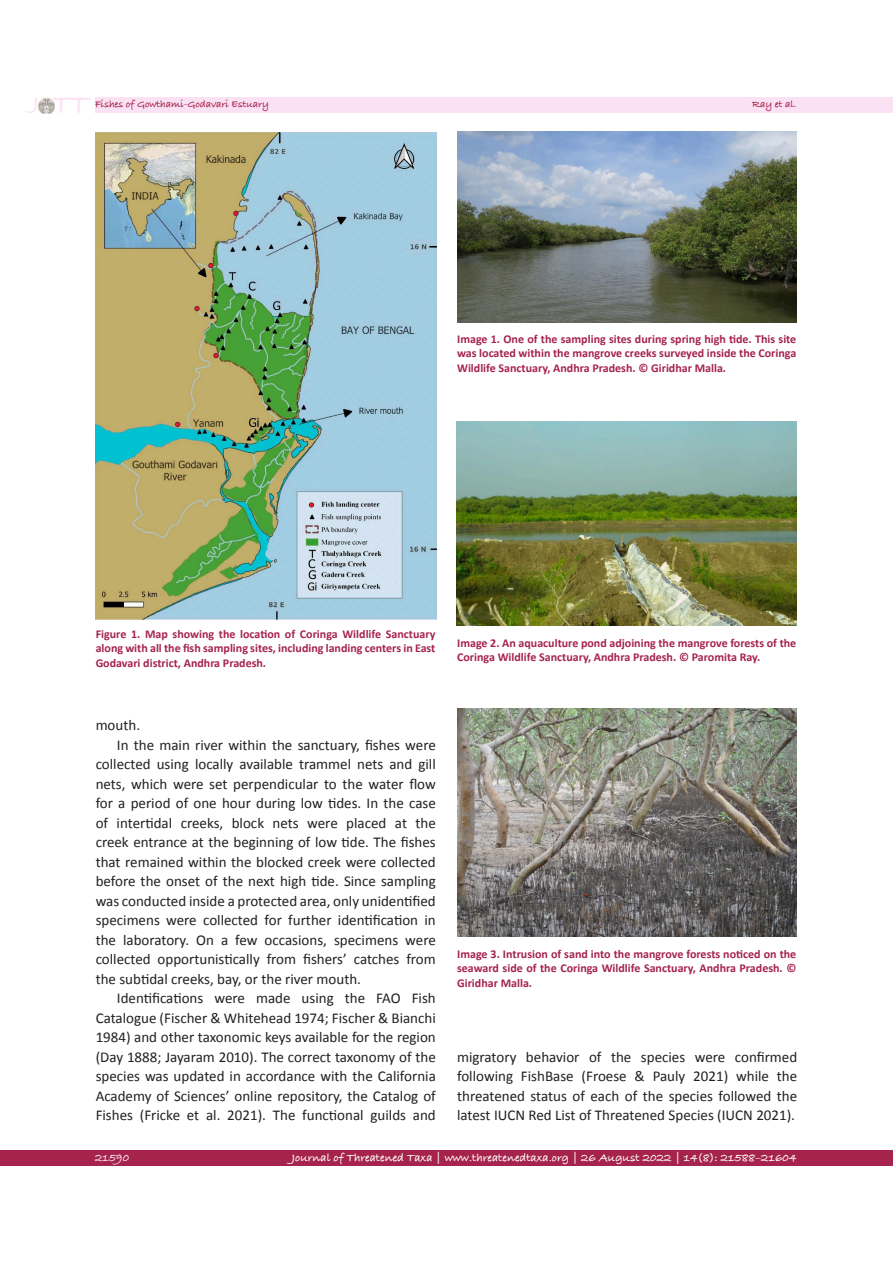
<style>
.page{position:relative;width:893px;height:1263px;background:#fff}
.page>*{position:absolute;margin:0;border:0;box-sizing:border-box;transform-origin:0 0}
.t1{font:700 28.95px "Bradley Hand ITCTT";color:#fbe1f4}
.t2{font:15px/19.5px "Calibri";color:#231f20;text-align:justify}
.t3{font:15px "Calibri 2";color:#231f20}
.t4{font:700 12px/14.4px "Calibri";color:#a5234c;text-align:justify}
.t5{font:700 12px "Bradley Hand ITCTT";color:#fff}
.t6{font:700 12px "Bradley Hand ITCTT";color:#fbe1f4}
.t7{font:700 10.5px "Bradley Hand ITCTT";letter-spacing:-.005em;color:#a5234c}
.s1{font-family:"Calibri 2"}
</style>
<div class="page">
<div style="left:95px;top:97px;width:798px;height:16px;background:#fbe1f4"></div>
<div style="left:0;top:1151px;width:892px;height:15px;background:#a5234c"></div>
<svg style="left:892px;top:1150px;width:1px;height:16px"></svg>
<img style="left:38px;top:97px;width:17px;height:16px">
<img style="left:95px;top:132px;width:341px;height:487px">
<img style="left:457px;top:132px;width:339px;height:190px">
<img style="left:457px;top:421px;width:340px;height:205px">
<img style="left:457px;top:709px;width:339px;height:227px">
<h1 class="t1" style="left:33px;top:82px;width:57px"><sup>J</sup> TT</h1>
<p class="t7" style="left:95px;top:96px;width:176px">Fishes of Gowthami-Godavari Estuary</p>
<p class="t7" style="left:752px;top:96px;width:46px">Ray et al.</p>
<p class="t4" style="left:457px;top:332px;width:341px">Image 1. One of the sampling sites during spring high tide. This site was located within the mangrove creeks surveyed inside the Coringa Wildlife Sanctuary, Andhra Pradesh. © Giridhar Malla.</p>
<p class="t4" style="left:96px;top:626px;width:341px">Figure 1. Map showing the location of Coringa Wildlife Sanctuary along with all the fish sampling sites, including landing centers in East Godavari district, Andhra Pradesh.</p>
<p class="t3" style="left:96px;top:716px;width:46px">mouth.</p>
<p class="t2" style="left:96px;top:735px;width:342px;text-indent:21px">In the main river within the sanctuary, fishes were collected using locally available trammel nets and gill nets, which were set perpendicular to the water flow for a period of one hour during low tides. In the case of intertidal creeks, block nets were placed at the creek entrance at the beginning of low tide. The fishes that remained within the blocked creek were collected before the onset of the next high tide. Since sampling was conducted inside a protected area, only unidentified specimens were collected for further identification in the laboratory. On a few occasions, specimens were collected opportunistically from fishers’ catches from the subtidal creeks, bay, or the river mouth.</p>
<p class="t2" style="left:96px;top:988px;width:342px;text-indent:21px">Identifications were made using the FAO Fish Catalogue (Fischer &amp; Whitehead 1974; Fischer &amp; Bianchi 1984) and other taxonomic keys available for the region (Day 1888; Jayaram 2010). The correct taxonomy of the <span class="s1">species was updated in accordance with the California </span>Academy of Sciences’ online repository, the Catalog of Fishes (Fricke et al. 2021). The functional guilds and</p>
<p class="t4" style="left:457px;top:636px;width:341px">Image 2. An aquaculture pond adjoining the mangrove forests of the<br>Coringa Wildlife Sanctuary, Andhra Pradesh. © Paromita Ray.</p>
<p class="t4" style="left:457px;top:946px;width:341px">Image 3. Intrusion of sand into the mangrove forests noticed on the seaward side of the Coringa Wildlife Sanctuary, Andhra Pradesh. © Giridhar Malla.</p>
<p class="t2" style="left:457px;top:1047px;width:342px">migratory behavior of the species were confirmed <span class="s1">following FishBase (Froese &amp; Pauly 2021) while the threatened status of each of the species followed the </span>latest IUCN Red List of Threatened Species (IUCN 2021).</p>
<p class="t6" style="left:95px;top:1149px;width:36px">21590</p>
<p class="t5" style="left:292px;top:1149px;width:506px">Journal of Threatened Taxa | www.threatenedtaxa.org | 26 August 2022 | 14(8): 21588–21604</p>
</div>
